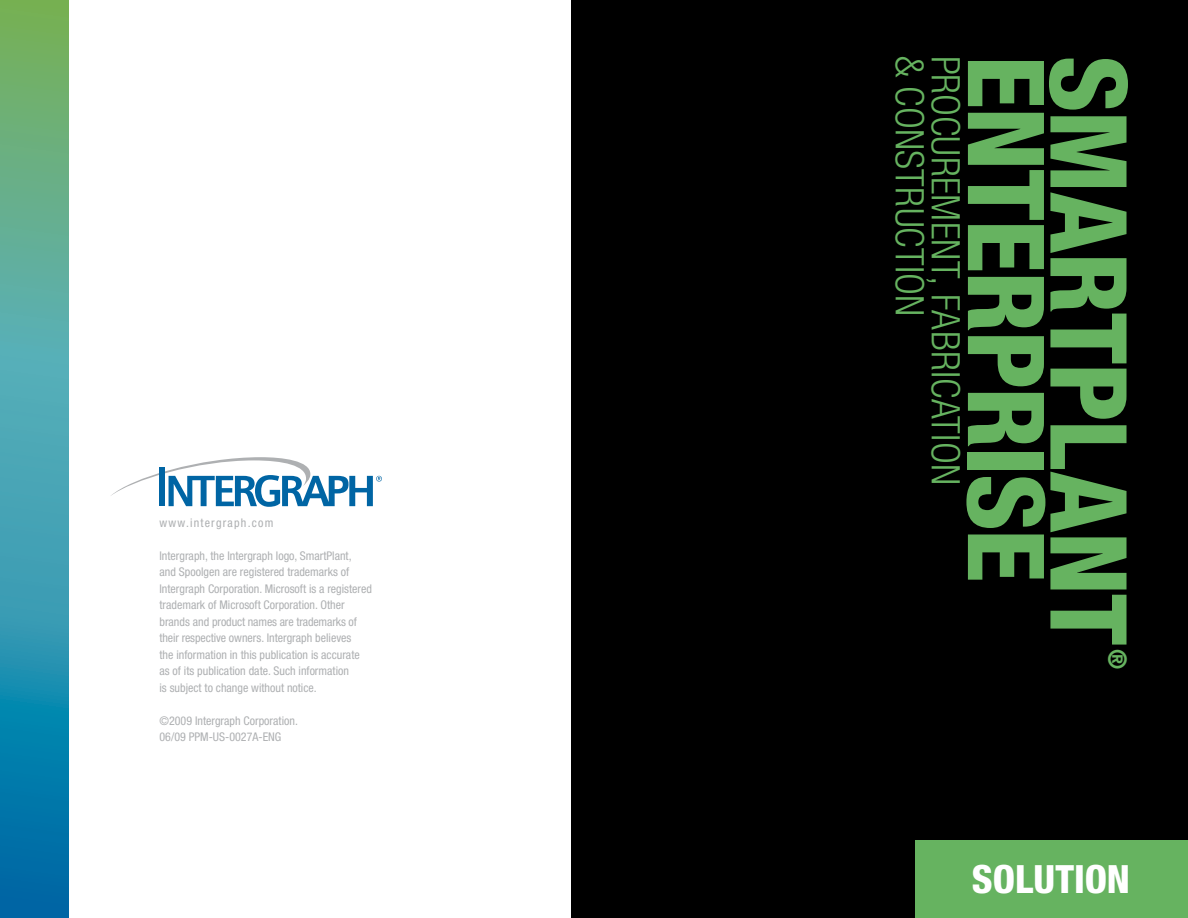
<style>
.page{position:relative;width:1188px;height:918px;background:#fff}
.page>*{position:absolute;margin:0;border:0;box-sizing:border-box;transform-origin:0 0}
.t1{font:800 condensed 106.5px "Helvetica Neue LT Std";letter-spacing:-.01em;color:#66b360}
.t2{font:300 condensed 39.45px "Helvetica Neue LT Std";letter-spacing:.005em;color:#66b360}
.t3{font:800 condensed 39px "Helvetica Neue LT Std";color:#fff}
.t4{font:800 condensed 25.35px "Helvetica Neue LT Std";color:#66b360}
.t5{font:condensed 12px/16.5px "Helvetica Neue LT Std";color:#aeb0b2}
.t6{font:condensed 12px "Helvetica Neue LT Std";letter-spacing:.1em;color:#aeb0b2}
</style>
<div class="page">
<svg style="left:111px;top:457px;width:271px;height:50px"></svg>
<div style="left:572px;top:0;width:616px;height:918px;background:#000"></div>
<div style="left:916px;top:840px;width:272px;height:78px;background:#66b360"></div>
<svg style="left:0;top:0;width:69px;height:918px"></svg>
<p class="t6" style="left:160px;top:515px;width:115px">www.intergraph.com</p>
<p class="t5" style="left:160px;top:547px;width:214px">Intergraph, the Intergraph logo, SmartPlant,<br>and Spoolgen are registered trademarks of Intergraph Corporation. Microsoft is a registered trademark of Microsoft Corporation. Other brands and product names are trademarks of their respective owners. Intergraph believes<br>the information in this publication is accurate as of its publication date. Such information<br>is subject to change without notice.</p>
<p class="t5" style="left:160px;top:712px;width:140px">©2009 Intergraph Corporation.<br>06/09 PPM-US-0027A-ENG</p>
<h2 class="t2" style="left:933px;top:56px;width:263px;rotate:90deg">&amp; CONSTRUCTION</h2>
<h2 class="t2" style="left:969px;top:56px;width:431px;rotate:90deg">PROCUREMENT, FABRICATION</h2>
<h1 class="t1" style="left:1154px;top:56px;width:591px;rotate:90deg">SMARTPLANT</h1>
<h3 class="t4" style="left:1133px;top:649px;width:22px;rotate:90deg">®</h3>
<h1 class="t1" style="left:1072px;top:55px;width:523px;rotate:90deg">ENTERPRISE</h1>
<h3 class="t3" style="left:972px;top:855px;width:160px">SOLUTION</h3>
</div>
